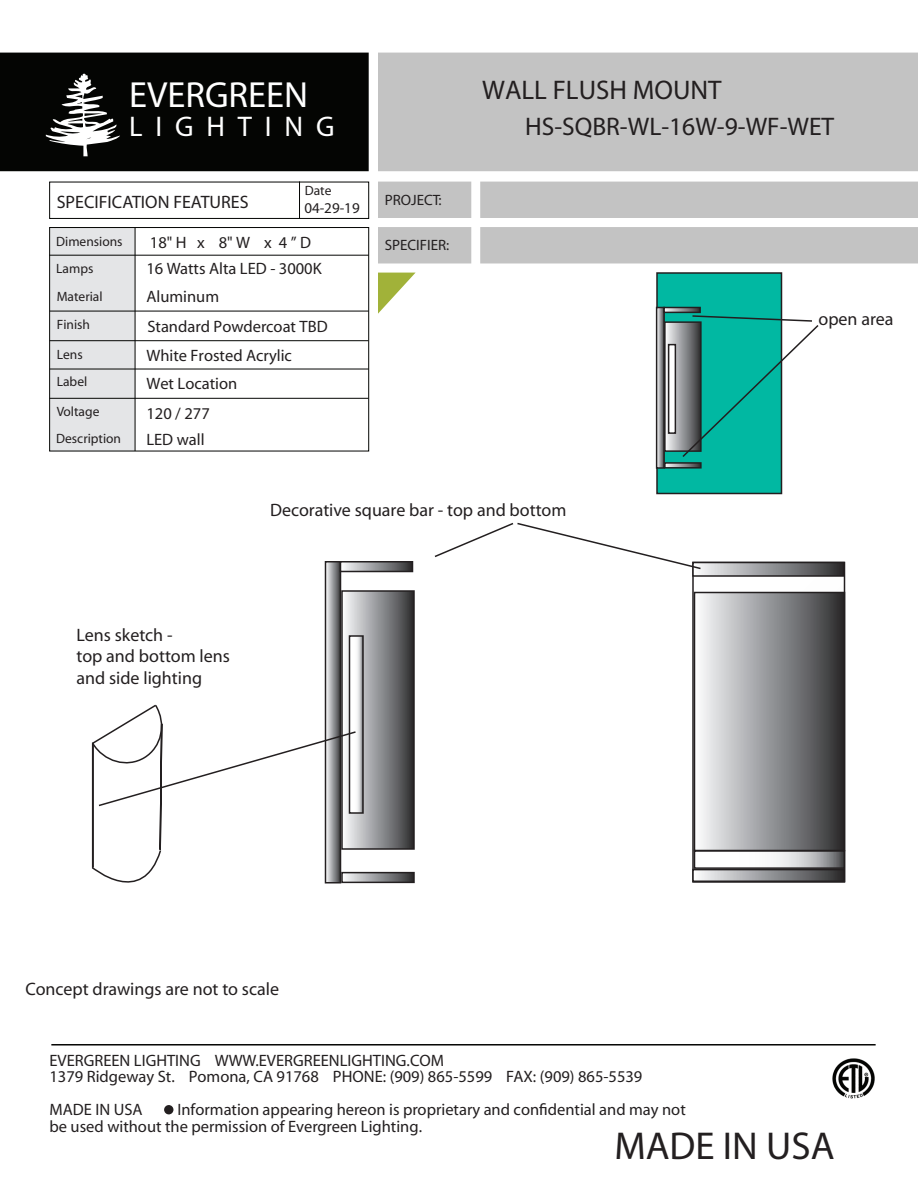
<style>
.page{position:relative;width:918px;height:1188px;background:#fff}
.page>*{position:absolute;margin:0;border:0;box-sizing:border-box;transform-origin:0 0}
.t1{font:700 39px "Helvetica Neue LT Com";color:#231f20}
.t2{font:700 36.45px "Helvetica Neue LT Com";color:#fff}
.t3{font:500 28.5px "Helvetica Neue LT Com";letter-spacing:.45em;color:#fff}
.t4{font:700 27px "Helvetica Neue LT Com";color:#231f20}
.t5{font:25.5px "Helvetica Neue LT Com";color:#231f20}
.t6{font:18px/21.6px "Myriad";color:#231f20}
.t7{font:700 18px "Helvetica Neue LT Com";color:#231f20}
.t8{font:16.5px/16.5px "Helvetica Neue LT Com";color:#231f20}
.t9{font:700 16.5px "Helvetica Neue LT Com";color:#231f20}
.t10{font:15px "Helvetica Neue LT Com";color:#231f20}
.t11{font:13.5px/27.6px "Helvetica Neue LT Com";color:#231f20}
</style>
<div class="page">
<div style="left:657px;top:273px;width:125px;height:221px;background:#01b8a2"></div>
<div style="left:656px;top:272px;width:126px;height:222px;border:2px solid #231f20"></div>
<div style="left:0;top:53px;width:369px;height:118px;background:#040503"></div>
<svg style="left:46px;top:73px;width:74px;height:83px"></svg>
<div style="left:378px;top:53px;width:540px;height:118px;background:#c3c3c3"></div>
<svg style="left:51px;top:1044px;width:825px;height:2px;background:#424341"></svg>
<div style="left:164px;top:1105px;width:9px;height:9px;background:#231f20;border-radius:50%"></div>
<div style="left:480px;top:182px;width:438px;height:36px;background:#c3c3c3"></div>
<div style="left:378px;top:182px;width:93px;height:36px;background:#c3c3c3"></div>
<div style="left:480px;top:227px;width:438px;height:36px;background:#c3c3c3"></div>
<div style="left:378px;top:227px;width:93px;height:36px;background:#c3c3c3"></div>
<img style="left:832px;top:1058px;width:43px;height:41px">
<svg style="left:378px;top:273px;width:37px;height:41px"></svg>
<div style="left:49px;top:182px;width:320px;height:37px;border:1px solid #040503"></div>
<svg style="left:299px;top:181px;width:1px;height:38px"></svg>
<svg style="left:49px;top:227px;width:320px;height:225px"></svg>
<div style="left:694px;top:592px;width:150px;height:258px;background:linear-gradient(to right,#fdfeff,#313133)"></div>
<div style="left:694px;top:592px;width:151px;height:259px;border:2px solid #231f20"></div>
<svg style="left:700px;top:565px;width:142px;height:9px"></svg>
<div style="left:692px;top:562px;width:153px;height:15px;border:2px solid #231f20"></div>
<svg style="left:700px;top:872px;width:142px;height:7px"></svg>
<div style="left:692px;top:869px;width:153px;height:13px;border:2px solid #231f20"></div>
<svg style="left:328px;top:564px;width:10px;height:139px"></svg>
<div style="left:325px;top:561px;width:16px;height:323px;border:2px solid #231f20"></div>
<div style="left:342px;top:591px;width:72px;height:258px;background:linear-gradient(to right,#f8f9fc,#353638)"></div>
<div style="left:341px;top:590px;width:74px;height:260px;border:2px solid #231f20"></div>
<svg style="left:352px;top:638px;width:9px;height:173px"></svg>
<div style="left:349px;top:635px;width:15px;height:179px;border:2px solid #231f20"></div>
<svg style="left:344px;top:564px;width:66px;height:5px"></svg>
<div style="left:340px;top:561px;width:73px;height:11px;border:2px solid #231f20"></div>
<svg style="left:357px;top:875px;width:55px;height:5px"></svg>
<div style="left:341px;top:872px;width:74px;height:11px;border:2px solid #231f20"></div>
<svg style="left:434px;top:522px;width:268px;height:48px"></svg>
<svg style="left:659px;top:310px;width:3px;height:156px"></svg>
<div style="left:656px;top:307px;width:9px;height:162px;border:2px solid #231f20"></div>
<svg style="left:667px;top:324px;width:14px;height:125px"></svg>
<div style="left:664px;top:321px;width:38px;height:131px;border:2px solid #231f20"></div>
<div style="left:669px;top:345px;width:6px;height:88px;background:#fff"></div>
<div style="left:668px;top:344px;width:8px;height:90px;border:2px solid #231f20"></div>
<div style="left:663px;top:307px;width:38px;height:6px;border:2px solid #231f20"></div>
<svg style="left:667px;top:465px;width:32px;height:1px"></svg>
<div style="left:664px;top:462px;width:38px;height:7px;border:2px solid #231f20"></div>
<svg style="left:681px;top:314px;width:138px;height:144px"></svg>
<svg style="left:774px;top:853px;width:68px;height:13px"></svg>
<div style="left:694px;top:850px;width:151px;height:19px;border:2px solid #231f20"></div>
<svg style="left:91px;top:703px;width:266px;height:181px"></svg>
<h2 class="t2" style="left:129px;top:77px;width:180px">EVERGREEN</h2>
<h3 class="t3" style="left:129px;top:112px;width:207px">LIGHTING</h3>
<p class="t11" style="left:305px;top:177px;width:28px">Date</p>
<p class="t10" style="left:304px;top:200px;width:57px">04-29-19</p>
<p class="t7" style="left:57px;top:193px;width:193px">SPECIFICATION FEATURES</p>
<p class="t11" style="left:56px;top:228px;width:68px">Dimensions</p>
<p class="t8" style="left:150px;top:235px;width:163px">18" H x 8" W x 4 ” D</p>
<p class="t11" style="left:56px;top:256px;width:39px">Lamps</p>
<p class="t8" style="left:146px;top:261px;width:177px">16 Watts Alta LED - 3000K</p>
<p class="t11" style="left:57px;top:284px;width:47px">Material</p>
<p class="t8" style="left:146px;top:289px;width:74px">Aluminum</p>
<p class="t11" style="left:57px;top:312px;width:35px">Finish</p>
<p class="t8" style="left:147px;top:319px;width:182px">Standard Powdercoat TBD</p>
<p class="t11" style="left:57px;top:341px;width:32px">Lens<br>Label</p>
<p class="t8" style="left:146px;top:343px;width:147px;line-height:27.8px">White Frosted Acrylic<br>Wet Location</p>
<p class="t11" style="left:57px;top:398px;width:44px">Voltage</p>
<p class="t8" style="left:146px;top:406px;width:65px">120 / 277</p>
<p class="t11" style="left:56px;top:425px;width:66px">Description</p>
<p class="t8" style="left:146px;top:432px;width:60px">LED wall</p>
<p class="t10" style="left:385px;top:192px;width:58px">PROJECT:</p>
<p class="t10" style="left:385px;top:237px;width:66px">SPECIFIER:</p>
<h3 class="t4" style="left:482px;top:76px;width:241px">WALL FLUSH MOUNT</h3>
<h3 class="t5" style="left:525px;top:114px;width:311px">HS-SQBR-WL-16W-9-WF-WET</h3>
<p class="t6" style="left:819px;top:309px;width:77px">open area</p>
<p class="t6" style="left:270px;top:500px;width:298px">Decorative square bar - top and bottom</p>
<p class="t6" style="left:76px;top:624px;width:155px">Lens sketch -<br>top and bottom lens and side lighting</p>
<p class="t6" style="left:26px;top:978px;width:255px">Concept drawings are not to scale</p>
<p class="t9" style="left:50px;top:1052px;width:396px">EVERGREEN LIGHTING WWW.EVERGREENLIGHTING.COM</p>
<p class="t8" style="left:50px;top:1069px;width:594px">1379 Ridgeway St. Pomona, CA 91768 PHONE: (909) 865-5599 FAX: (909) 865-5539</p>
<p class="t9" style="left:49px;top:1102px;width:95px">MADE IN USA</p>
<p class="t8" style="left:50px;top:1102px;width:638px;text-indent:128px">Information appearing hereon is proprietary and confidential and may not be used without the permission of Evergreen Lighting.</p>
<h1 class="t1" style="left:614px;top:1126px;width:222px">MADE IN USA</h1>
</div>
